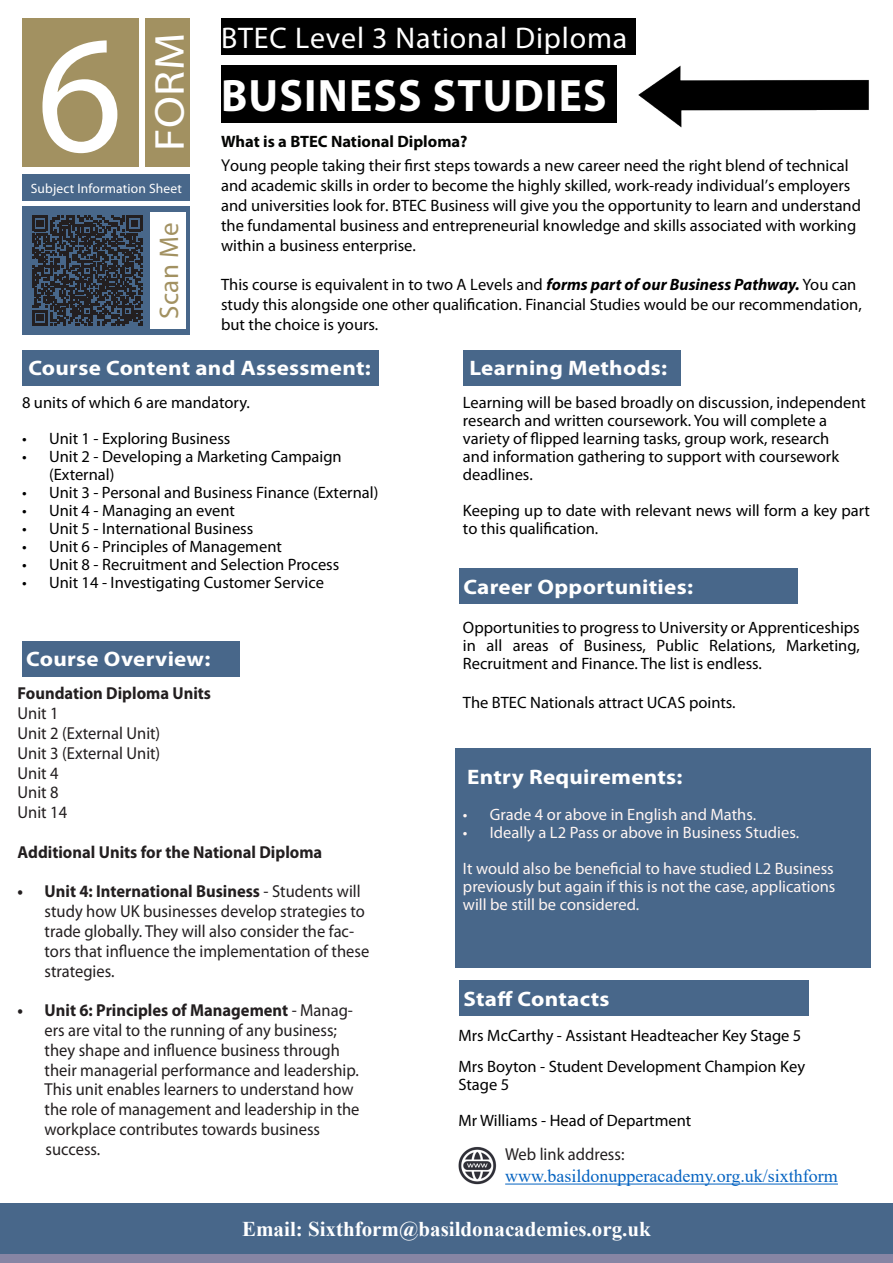
<style>
.page{position:relative;width:893px;height:1263px;background:#fff}
.page>*{position:absolute;margin:0;border:0;box-sizing:border-box;transform-origin:0 0}
.t1{font:168px "Myriad Pro";color:#fff}
.t2{font:700 45.75px "Myriad Pro";letter-spacing:.03em;color:#fff;scale:.95 1}
.t3{font:42px "Myriad Pro";color:#fff;scale:1.1 1}
.t4{font:30px "Myriad Pro";letter-spacing:.03em;color:#fff}
.t5{font:27px "Myriad Pro";letter-spacing:.015em;color:#a29161}
.t6{font:700 21px "Myriad Pro";letter-spacing:.01em;color:#fff;scale:1.1 1}
.t7{font:700 21px "Times New Roman";color:#fff}
.t8{font:18px "Times New Roman";color:#0563c1}
.t9{font:17.4px/19.8px "Myriad Pro";color:#231f20;scale:.95 1}
.t10{font:700 17.4px "Myriad Pro";color:#231f20;scale:.95 1}
.t11{font:16.5px/18px "Myriad Pro";color:#000}
.t12{font:16.5px/18px "Myriad Pro";color:#fff5f2;text-align:justify}
.t13{font:700 16.5px "Myriad Pro";color:#040503}
.t14{font:13.5px "Myriad Pro";letter-spacing:.01em;color:#fff}
.s1{font-family:"Myanmar Text"}
.s2{font-weight:700;font-style:italic}
.s3{font-weight:700}
</style>
<div class="page">
<div style="left:22px;top:206px;width:168px;height:129px;background:#48678a"></div>
<svg style="left:32px;top:215px;width:110px;height:111px"></svg>
<div style="left:221px;top:66px;width:396px;height:57px;background:#000"></div>
<div style="left:22px;top:18px;width:117px;height:148px;background:#a29161"></div>
<div style="left:146px;top:18px;width:44px;height:148px;background:#a29161"></div>
<div style="left:221px;top:18px;width:415px;height:37px;background:#000"></div>
<div style="left:22px;top:174px;width:168px;height:26px;background:#48678a"></div>
<div style="left:150px;top:212px;width:36px;height:117px;background:#fff"></div>
<div style="left:22px;top:350px;width:356px;height:35px;background:#48678a"></div>
<div style="left:455px;top:748px;width:415px;height:220px;background:#48678a"></div>
<div style="left:22px;top:641px;width:217px;height:35px;background:#48678a"></div>
<div style="left:0;top:1203px;width:893px;height:51px;background:#48678a"></div>
<div style="left:463px;top:350px;width:217px;height:35px;background:#48678a"></div>
<div style="left:459px;top:568px;width:339px;height:36px;background:#48678a"></div>
<div style="left:0;top:1254px;width:893px;height:9px;background:#8785a4"></div>
<div style="left:459px;top:981px;width:349px;height:35px;background:#48678a"></div>
<img style="left:638px;top:65px;width:231px;height:63px">
<img style="left:458px;top:1147px;width:39px;height:38px">
<hr style="left:505px;top:1183px;width:333px;height:1px;background:#0563c1">
<p class="t3" style="left:144px;top:151px;width:109px;rotate:-90deg">FORM</p>
<p class="t4" style="left:221px;top:19px;width:408px">BTEC Level 3 National Diploma</p>
<p class="t14" style="left:31px;top:180px;width:153px">Subject Information Sheet</p>
<p class="t1" style="left:37px;top:-9px;width:88px">6</p>
<p class="t2" style="left:221px;top:66px;width:407px">BUSINESS STUDIES</p>
<p class="t13" style="left:221px;top:131px;width:248px">What is a BTEC National Diploma?</p>
<p class="t11" style="left:221px;top:156px;width:641px;line-height:19.8px"><span class="s1">Y</span>oung people taking their first steps towards a new career need the right blend of technical and academic skills in order to become the highly skilled, work-ready individual’s employers and universities look for. BTEC Business will give you the opportunity to learn and understand the fundamental business and entrepreneurial knowledge and skills associated with working within a business enterprise.</p>
<p class="t11" style="left:221px;top:275px;width:642px;line-height:19.8px">This course is equivalent in to two A Levels and <span class="s2">forms part of our Business Pathway.</span> You can study this alongside one other qualification. Financial Studies would be our recommendation, but the choice is yours.</p>
<p class="t5" style="left:152px;top:319px;width:98px;rotate:-90deg">Scan Me</p>
<p class="t6" style="left:28px;top:355px;width:313px">Course Content and Assessment:</p>
<p class="t11" style="left:22px;top:393px;width:229px">8 units of which 6 are mandatory.</p>
<p class="t11" style="left:22px;top:429px;width:210px">• Unit 1 - Exploring Business</p>
<p class="t11" style="left:49px;top:447px;width:294px;text-indent:-27px">• Unit 2 - Developing a Marketing Campaign (External)</p>
<p class="t11" style="left:22px;top:483px;width:358px">• Unit 3 - Personal and Business Finance (External)</p>
<p class="t11" style="left:22px;top:501px;width:214px">• Unit 4 - Managing an event</p>
<p class="t11" style="left:22px;top:519px;width:233px">• Unit 5 - International Business</p>
<p class="t11" style="left:22px;top:537px;width:261px">• Unit 6 - Principles of Management</p>
<p class="t11" style="left:22px;top:555px;width:319px">• Unit 8 - Recruitment and Selection Process</p>
<p class="t11" style="left:22px;top:573px;width:303px">• Unit 14 - Investigating Customer Service</p>
<p class="t6" style="left:469px;top:355px;width:181px">Learning Methods:</p>
<p class="t11" style="left:463px;top:393px;width:405px">Learning will be based broadly on discussion, independent research and written coursework. You will complete a variety of flipped learning tasks, group work, research<br>and information gathering to support with coursework deadlines.</p>
<p class="t11" style="left:463px;top:501px;width:408px">Keeping up to date with relevant news will form a key part to this qualification.</p>
<p class="t6" style="left:463px;top:573px;width:210px">Career Opportunities:</p>
<p class="t11" style="left:463px;top:618px;width:398px;text-align:justify">Opportunities to progress to University or Apprenticeships in all areas of Business, Public Relations, Marketing, Recruitment and Finance. The list is endless.</p>
<p class="t11" style="left:463px;top:693px;width:274px">The BTEC Nationals attract UCAS points.</p>
<p class="t6" style="left:26px;top:646px;width:169px">Course Overview:</p>
<p class="t10" style="left:18px;top:682px;width:205px">Foundation Diploma Units</p>
<p class="t9" style="left:18px;top:703px;width:45px">Unit 1</p>
<p class="t9" style="left:18px;top:723px;width:152px">Unit 2 (External Unit)</p>
<p class="t9" style="left:18px;top:743px;width:152px">Unit 3 (External Unit)</p>
<p class="t9" style="left:18px;top:762px;width:45px">Unit 4</p>
<p class="t9" style="left:18px;top:782px;width:45px">Unit 8</p>
<p class="t9" style="left:18px;top:802px;width:54px">Unit 14</p>
<p class="t10" style="left:18px;top:840px;width:322px">Additional Units for the National Diploma</p>
<p class="t9" style="left:45px;top:881px;width:343px;text-indent:-27px"><span class="s3">• Unit 4: International Business</span> - Students will study how UK businesses develop strategies to trade globally. They will also consider the fac&shy;tors that influence the implementation of these strategies.</p>
<p class="t9" style="left:45px;top:1000px;width:333px;text-indent:-27px"><span class="s3">• Unit 6: Principles of Management</span> - Manag&shy;ers are vital to the running of any business; they shape and influence business through their managerial performance and leadership.<br>This unit enables learners to understand how the role of management and leadership in the workplace contributes towards business</p>
<p class="t9" style="left:46px;top:1139px;width:59px">success.</p>
<p class="t9" style="left:505px;top:1144px;width:127px">Web link address:</p>
<p class="t8" style="left:505px;top:1163px;width:334px">www.basildonupperacademy.org.uk/sixthform</p>
<p class="t6" style="left:467px;top:763px;width:197px">Entry Requirements:</p>
<p class="t12" style="left:463px;top:805px;width:295px">• Grade 4 or above in English and Maths.</p>
<p class="t12" style="left:463px;top:823px;width:338px">• Ideally a L2 Pass or above in Business Studies.</p>
<p class="t12" style="left:463px;top:859px;width:374px">It would also be beneficial to have studied L2 Business previously but again if this is not the case, applications will be still be considered.</p>
<p class="t6" style="left:463px;top:985px;width:134px">Staff Contacts</p>
<p class="t11" style="left:458px;top:1026px;width:345px">Mrs McCarthy - Assistant Headteacher Key Stage 5</p>
<p class="t11" style="left:458px;top:1058px;width:348px">Mrs Boyton - Student Development Champion Key</p>
<p class="t11" style="left:458px;top:1076px;width:52px">Stage 5</p>
<p class="t11" style="left:458px;top:1112px;width:234px">Mr Williams - Head of Department</p>
<p class="t7" style="left:242px;top:1214px;width:410px">Email: Sixthform@basildonacademies.org.uk</p>
</div>
